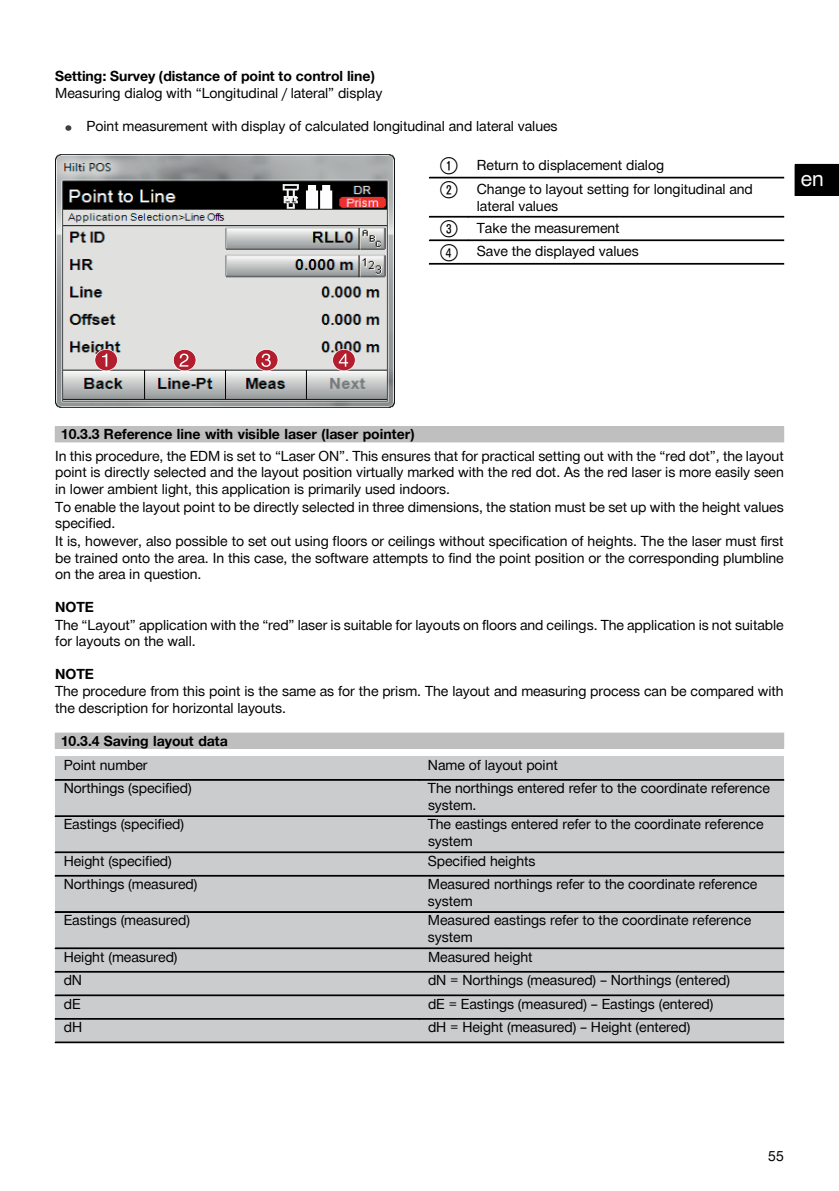
<style>
.page{position:relative;width:839px;height:1191px;background:#fff}
.page>*{position:absolute;margin:0;border:0;box-sizing:border-box;transform-origin:0 0}
.t1{font:21px "Hilti";color:#fff}
.t2{font:14px/17px "Hilti";color:#000}
.t3{font:700 14px "Hilti";letter-spacing:-.005em;color:#000}
.s1{font-family:"KA15 positive";font-size:23px}
</style>
<div class="page">
<svg style="left:65px;top:125px;width:6px;height:6px"></svg>
<img style="left:55px;top:155px;width:340px;height:253px">
<svg style="left:94px;top:349px;width:24px;height:22px"></svg>
<svg style="left:173px;top:349px;width:23px;height:22px"></svg>
<svg style="left:255px;top:349px;width:23px;height:22px"></svg>
<svg style="left:332px;top:349px;width:24px;height:22px"></svg>
<div style="left:55px;top:757px;width:729px;height:285px;background:#cbccce"></div>
<hr style="left:429px;top:177px;width:355px;height:1px;background:#000">
<hr style="left:429px;top:216px;width:39px;height:1px;background:#000">
<hr style="left:468px;top:216px;width:316px;height:1px;background:#000">
<hr style="left:429px;top:240px;width:39px;height:1px;background:#000">
<hr style="left:468px;top:240px;width:316px;height:1px;background:#000">
<hr style="left:429px;top:263px;width:355px;height:1px;background:#000">
<div style="left:55px;top:427px;width:729px;height:15px;background:#bfbfbf"></div>
<div style="left:55px;top:733px;width:729px;height:15px;background:#bfbfbf"></div>
<hr style="left:55px;top:779px;width:364px;height:1px;background:#000">
<hr style="left:419px;top:779px;width:365px;height:1px;background:#000">
<hr style="left:55px;top:816px;width:729px;height:1px;background:#000">
<hr style="left:55px;top:852px;width:729px;height:1px;background:#000">
<hr style="left:55px;top:875px;width:729px;height:1px;background:#000">
<div style="left:55px;top:911px;width:729px;height:1px;border:1px solid #000"></div>
<hr style="left:55px;top:912px;width:729px;height:1px;background:#000">
<hr style="left:55px;top:948px;width:729px;height:1px;background:#000">
<hr style="left:55px;top:971px;width:729px;height:1px;background:#000">
<hr style="left:55px;top:995px;width:729px;height:1px;background:#000">
<hr style="left:55px;top:1018px;width:364px;height:1px;background:#000">
<hr style="left:419px;top:1018px;width:365px;height:1px;background:#000">
<hr style="left:55px;top:1042px;width:729px;height:1px;background:#000">
<svg style="left:795px;top:195px;width:44px;height:1px"></svg>
<div style="left:795px;top:164px;width:44px;height:31px;background:#000"></div>
<p class="t3" style="left:55px;top:68px;width:321px">Setting: Survey (distance of point to control line)</p>
<p class="t2" style="left:55px;top:84px;width:329px">Measuring dialog with “Longitudinal / lateral” display</p>
<p class="t2" style="left:86px;top:117px;width:473px">Point measurement with display of calculated longitudinal and lateral values</p>
<p class="t2" style="left:440px;top:154px;width:314px;line-height:23.6px"><span class="s1">@</span> Return to displacement dialog<br><span class="s1">;</span> Change to layout setting for longitudinal and</p>
<p class="t2" style="left:440px;top:195px;width:181px;line-height:22.2px;text-indent:36px">lateral values<br><span class="s1">=</span> Take the measurement</p>
<p class="t2" style="left:440px;top:243px;width:200px"><span class="s1">%</span> Save the displayed values</p>
<h1 class="t1" style="left:801px;top:166px;width:24px">en</h1>
<p class="t3" style="left:61px;top:426px;width:355px">10.3.3 Reference line with visible laser (laser pointer)</p>
<p class="t2" style="left:55px;top:447px;width:730px">In this procedure, the EDM is set to “Laser ON”. This ensures that for practical setting out with the “red dot”, the layout point is directly selected and the layout position virtually marked with the red dot. As the red laser is more easily seen in lower ambient light, this application is primarily used indoors.<br>To enable the layout point to be directly selected in three dimensions, the station must be set up with the height values specified.<br>It is, however, also possible to set out using floors or ceilings without specification of heights. The the laser must first be trained onto the area. In this case, the software attempts to find the point position or the corresponding plumbline on the area in question.</p>
<p class="t3" style="left:55px;top:599px;width:40px">NOTE</p>
<p class="t2" style="left:55px;top:616px;width:730px">The “Layout” application with the “red” laser is suitable for layouts on floors and ceilings. The application is not suitable for layouts on the wall.</p>
<p class="t3" style="left:55px;top:666px;width:40px">NOTE</p>
<p class="t2" style="left:55px;top:683px;width:730px">The procedure from this point is the same as for the prism. The layout and measuring process can be compared with the description for horizontal layouts.</p>
<p class="t3" style="left:61px;top:733px;width:168px">10.3.4 Saving layout data</p>
<p class="t2" style="left:64px;top:756px;width:85px">Point number</p>
<p class="t2" style="left:428px;top:756px;width:131px">Name of layout point</p>
<p class="t2" style="left:64px;top:780px;width:129px">Northings (specified)</p>
<p class="t2" style="left:428px;top:780px;width:343px">The northings entered refer to the coordinate reference system.</p>
<p class="t2" style="left:64px;top:816px;width:122px">Eastings (specified)</p>
<p class="t2" style="left:428px;top:816px;width:337px">The eastings entered refer to the coordinate reference system</p>
<p class="t2" style="left:64px;top:852px;width:110px">Height (specified)</p>
<p class="t2" style="left:428px;top:852px;width:109px">Specified heights</p>
<p class="t2" style="left:64px;top:876px;width:135px">Northings (measured)</p>
<p class="t2" style="left:428px;top:876px;width:331px">Measured northings refer to the coordinate reference system</p>
<p class="t2" style="left:64px;top:912px;width:128px">Eastings (measured)</p>
<p class="t2" style="left:428px;top:912px;width:325px">Measured eastings refer to the coordinate reference system</p>
<p class="t2" style="left:64px;top:948px;width:115px">Height (measured)</p>
<p class="t2" style="left:428px;top:948px;width:106px">Measured height</p>
<p class="t2" style="left:64px;top:972px;width:20px">dN</p>
<p class="t2" style="left:428px;top:972px;width:304px">dN = Northings (measured) – Northings (entered)</p>
<p class="t2" style="left:64px;top:995px;width:18px">dE</p>
<p class="t2" style="left:428px;top:995px;width:287px">dE = Eastings (measured) – Eastings (entered)</p>
<p class="t2" style="left:64px;top:1019px;width:20px">dH</p>
<p class="t2" style="left:428px;top:1019px;width:264px">dH = Height (measured) – Height (entered)</p>
<p class="t2" style="left:768px;top:1147px;width:17px">55</p>
</div>
